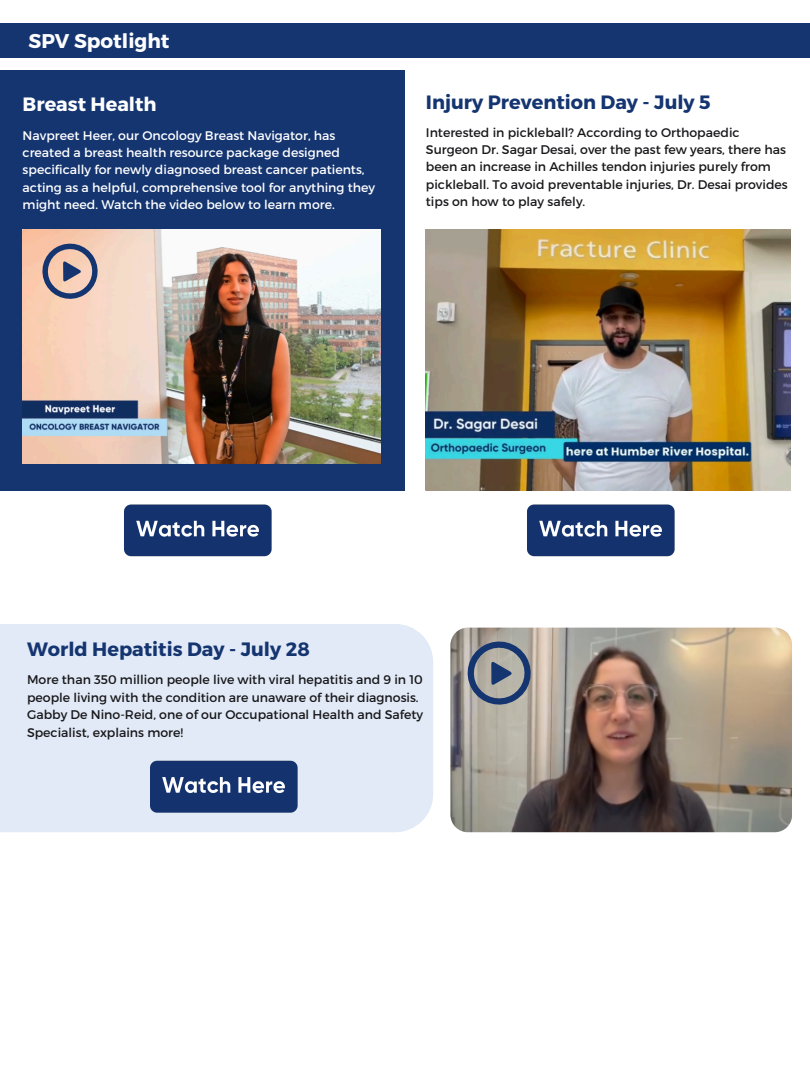
<style>
.page{position:relative;width:810px;height:1080px;background:#fff}
.page>*{position:absolute;margin:0;border:0;box-sizing:border-box;transform-origin:0 0}
.t1{font:700 19.94px "Montserrat";color:#fdfdfd}
.t2{font:700 19.31px "Montserrat";color:#153571}
.t3{font:700 19.31px "Montserrat";color:#fff}
.t4{font:12.5px/17.4px "Montserrat";color:#18171a}
.t5{font:12.5px/17.4px "Montserrat";color:#fff}
</style>
<div class="page">
<div style="left:0;top:23px;width:810px;height:35px;background:#153571"></div>
<div style="left:0;top:70px;width:405px;height:420px;background:#153571"></div>
<img style="left:124px;top:504px;width:148px;height:52px">
<img style="left:527px;top:504px;width:148px;height:52px">
<img style="left:23px;top:229px;width:357px;height:234px">
<svg style="left:39px;top:240px;width:62px;height:63px"></svg>
<img style="left:426px;top:229px;width:365px;height:261px">
<div style="left:0;top:624px;width:433px;height:208px;background:#e1eaf6"></div>
<img style="left:150px;top:760px;width:148px;height:53px">
<img style="left:451px;top:628px;width:341px;height:204px">
<svg style="left:463px;top:637px;width:72px;height:72px;background:#8a8f97"></svg>
<h1 class="t1" style="left:29px;top:28px;width:143px">SPV Spotlight</h1>
<h1 class="t3" style="left:23px;top:92px;width:136px">Breast Health</h1>
<p class="t5" style="left:23px;top:126px;width:354px">Navpreet Heer, our Oncology Breast Navigator, has created a breast health resource package designed specifically for newly diagnosed breast cancer patients, acting as a helpful, comprehensive tool for anything they might need. Watch the video below to learn more.</p>
<p class="t2" style="left:426px;top:89px;width:286px">Injury Prevention Day - July 5</p>
<p class="t4" style="left:426px;top:123px;width:363px">Interested in pickleball? According to Orthopaedic Surgeon Dr. Sagar Desai, over the past few years, there has been an increase in Achilles tendon injuries purely from pickleball. To avoid preventable injuries, Dr. Desai provides tips on how to play safely.</p>
<p class="t2" style="left:27px;top:637px;width:284px">World Hepatitis Day - July 28</p>
<p class="t4" style="left:27px;top:671px;width:398px">More than 350 million people live with viral hepatitis and 9 in 10 people living with the condition are unaware of their diagnosis.<br>Gabby De Nino-Reid, one of our Occupational Health and Safety Specialist, explains more!</p>
</div>
